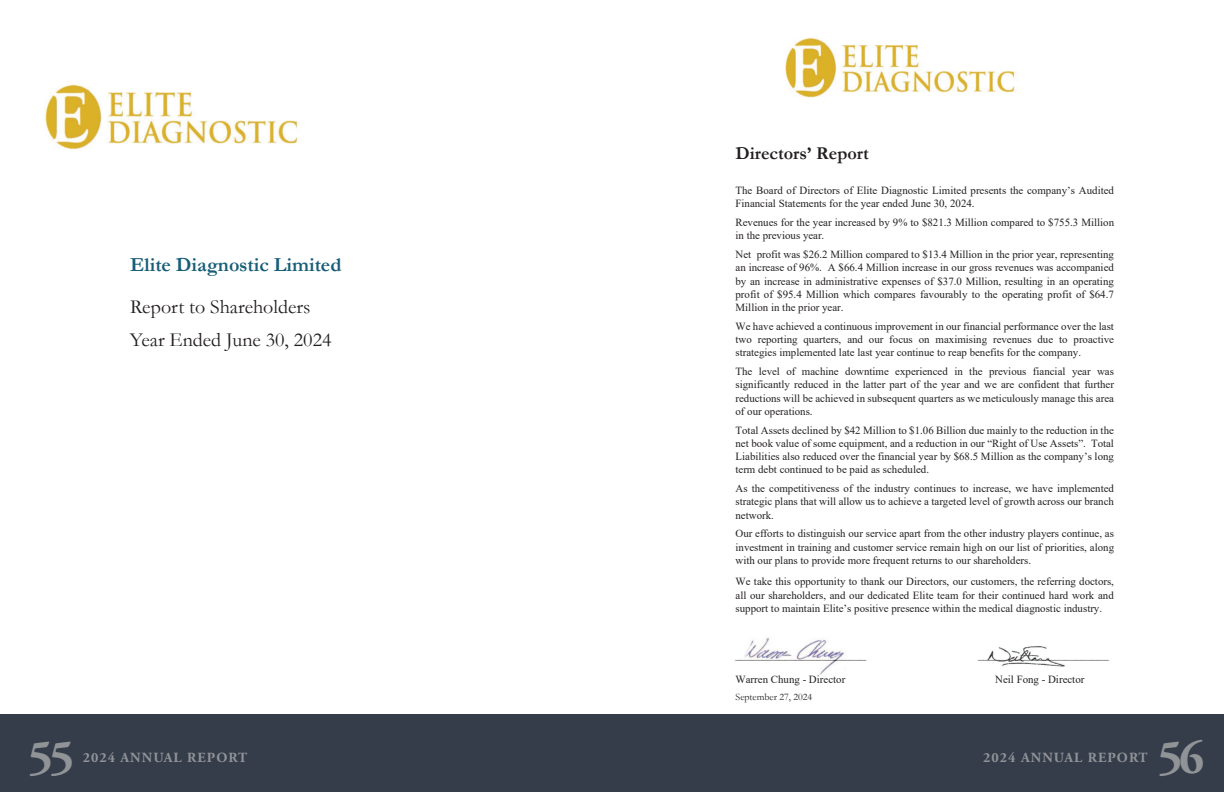
<style>
.page{position:relative;width:1224px;height:792px;background:#fff}
.page>*{position:absolute;margin:0;border:0;box-sizing:border-box;transform-origin:0 0}
.t1{font:700 48px "Adobe Garamond Pro";color:#919497}
.t2{font:700 20px/41.6px "Garamond";color:#175d77}
.t3{font:20px "Garamond";color:#231f20}
.t4{font:700 18.2px "Garamond";color:#231f20}
.t5{font:700 14px "Adobe Garamond Pro";letter-spacing:.075em;color:#919497}
.t6{font:10.9px/13.3px "Times New Roman";color:#231f20;text-align:justify}
.t7{font:10px "Garamond";color:#231f20}
.s1{font-weight:400;color:#231f20}
</style>
<div class="page">
<img style="left:45px;top:84px;width:253px;height:66px">
<img style="left:785px;top:38px;width:230px;height:60px">
<img style="left:987px;top:646px;width:78px;height:21px">
<img style="left:744px;top:637px;width:100px;height:38px">
<div style="left:0;top:714px;width:613px;height:78px;background:#353d4b"></div>
<div style="left:613px;top:714px;width:611px;height:78px;background:#353d4b"></div>
<p class="t2" style="left:130px;top:244px;width:213px">Elite Diagnostic Limited<br><span class="s1">Report to Shareholders</span></p>
<p class="t3" style="left:130px;top:326px;width:203px">Year Ended June 30, 2024</p>
<p class="t4" style="left:736px;top:141px;width:135px">Directors’ Report</p>
<p class="t6" style="left:736px;top:184px;width:380px">The Board of Directors of Elite Diagnostic Limited presents the company’s Audited<br>Financial Statements for the year ended June 30, 2024.</p>
<p class="t6" style="left:736px;top:215px;width:380px">Revenues for the year increased by 9% to $821.3 Million compared to $755.3 Million in the previous year.</p>
<p class="t6" style="left:736px;top:247px;width:380px">Net profit was $26.2 Million compared to $13.4 Million in the prior year, representing an increase of 96%. A $66.4 Million increase in our gross revenues was accompanied by an increase in administrative expenses of $37.0 Million, resulting in an operating profit of $95.4 Million which compares favourably to the operating profit of $64.7<br>Million in the prior year.</p>
<p class="t6" style="left:736px;top:319px;width:380px">We have achieved a continuous improvement in our financial performance over the last two reporting quarters, and our focus on maximising revenues due to proactive strategies implemented late last year continue to reap benefits for the company.</p>
<p class="t6" style="left:736px;top:364px;width:380px">The level of machine downtime experienced in the previous fiancial year was significantly reduced in the latter part of the year and we are confident that further reductions will be achieved in subsequent quarters as we meticulously manage this area of our operations.</p>
<p class="t6" style="left:736px;top:423px;width:380px">Total Assets declined by $42 Million to $1.06 Billion due mainly to the reduction in the net book value of some equipment, and a reduction in our “Right of Use Assets”. Total Liabilities also reduced over the financial year by $68.5 Million as the company’s long term debt continued to be paid as scheduled.</p>
<p class="t6" style="left:736px;top:481px;width:380px">As the competitiveness of the industry continues to increase, we have implemented strategic plans that will allow us to achieve a targeted level of growth across our branch network.</p>
<p class="t6" style="left:736px;top:527px;width:380px">Our efforts to distinguish our service apart from the other industry players continue, as investment in training and customer service remain high on our list of priorities, along with our plans to provide more frequent returns to our shareholders.</p>
<p class="t6" style="left:736px;top:574px;width:380px">We take this opportunity to thank our Directors, our customers, the referring doctors, all our shareholders, and our dedicated Elite team for their continued hard work and support to maintain Elite’s positive presence within the medical diagnostic industry.</p>
<p class="t6" style="left:736px;top:648px;width:132px">________________________</p>
<p class="t6" style="left:978px;top:648px;width:132px">________________________</p>
<p class="t6" style="left:736px;top:673px;width:111px">Warren Chung - Director</p>
<p class="t6" style="left:995px;top:673px;width:91px">Neil Fong - Director</p>
<p class="t7" style="left:736px;top:690px;width:78px">September 27, 2024</p>
<p class="t1" style="left:28px;top:730px;width:48px">55</p>
<p class="t5" style="left:83px;top:749px;width:166px">2024 ANNUAL REPORT</p>
<p class="t5" style="left:983px;top:749px;width:166px">2024 ANNUAL REPORT</p>
<p class="t1" style="left:1158px;top:730px;width:48px">56</p>
</div>
